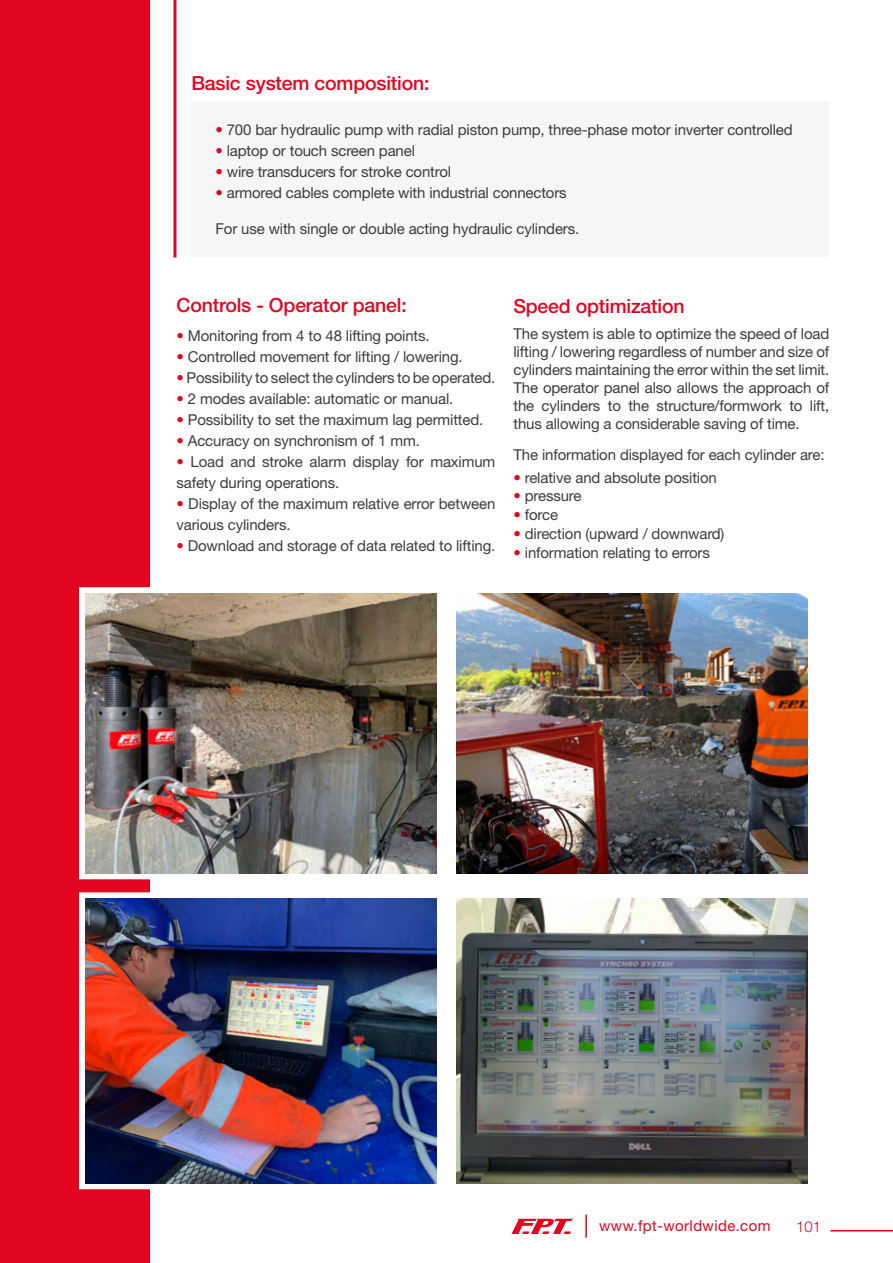
<style>
.page{position:relative;width:893px;height:1263px;background:#fff}
.page>*{position:absolute;margin:0;border:0;box-sizing:border-box;transform-origin:0 0}
.t1{font:500 19.5px "Helvetica Neue LT Std";letter-spacing:-.01em;color:#e30520}
.t2{font:15px/18px "Helvetica Neue LT Std";letter-spacing:-.01em;color:#3c3c3b}
.t3{font:15px "Helvetica Neue LT Std";letter-spacing:.025em;color:#e30520}
.t4{font:300 15px "Helvetica Neue LT Std";color:#e30520}
.s1{color:#e30520}
</style>
<div class="page">
<hr style="left:830px;top:1230px;width:63px;height:1px;background:#e30520">
<hr style="left:585px;top:1214px;width:2px;height:24px;background:#e30520">
<svg style="left:512px;top:1218px;width:61px;height:16px"></svg>
<div style="left:0;top:0;width:150px;height:1263px;background:#e30520"></div>
<div style="left:79px;top:892px;width:364px;height:297px;background:#fff"></div>
<div style="left:79px;top:587px;width:364px;height:292px;background:#fff"></div>
<div style="left:191px;top:102px;width:638px;height:155px;background:#f6f6f6"></div>
<hr style="left:173px;top:0;width:3px;height:257px;background:#e30520">
<img style="left:85px;top:593px;width:352px;height:280px">
<img style="left:456px;top:593px;width:352px;height:280px">
<img style="left:85px;top:898px;width:352px;height:285px">
<img style="left:456px;top:898px;width:352px;height:285px">
<h1 class="t1" style="left:191px;top:71px;width:240px">Basic system composition:</h1>
<p class="t2" style="left:215px;top:121px;width:579px"><span class="s1">•</span> 700 bar hydraulic pump with radial piston pump, three-phase motor inverter controlled</p>
<p class="t2" style="left:215px;top:142px;width:201px"><span class="s1">•</span> laptop or touch screen panel</p>
<p class="t2" style="left:215px;top:163px;width:237px"><span class="s1">•</span> wire transducers for stroke control</p>
<p class="t2" style="left:215px;top:184px;width:353px"><span class="s1">•</span> armored cables complete with industrial connectors</p>
<p class="t2" style="left:215px;top:220px;width:365px">For use with single or double acting hydraulic cylinders.</p>
<h1 class="t1" style="left:176px;top:293px;width:232px">Controls - Operator panel:</h1>
<p class="t2" style="left:176px;top:326px;width:255px"><span class="s1">•</span> Monitoring from 4 to 48 lifting points.</p>
<p class="t2" style="left:176px;top:347px;width:288px"><span class="s1">•</span> Controlled movement for lifting / lowering.</p>
<p class="t2" style="left:176px;top:368px;width:320px"><span class="s1">•</span> Possibility to select the cylinders to be operated.</p>
<p class="t2" style="left:176px;top:389px;width:278px"><span class="s1">•</span> 2 modes available: automatic or manual.</p>
<p class="t2" style="left:176px;top:410px;width:308px"><span class="s1">•</span> Possibility to set the maximum lag permitted.</p>
<p class="t2" style="left:176px;top:431px;width:245px"><span class="s1">•</span> Accuracy on synchronism of 1 mm.</p>
<p class="t2" style="left:176px;top:451px;width:320px;line-height:21px"><span class="s1">•</span> Load and stroke alarm display for maximum safety during operations.</p>
<p class="t2" style="left:176px;top:493px;width:320px;line-height:21px"><span class="s1">•</span> Display of the maximum relative error between various cylinders.</p>
<p class="t2" style="left:176px;top:536px;width:320px"><span class="s1">•</span> Download and storage of data related to lifting.</p>
<h1 class="t1" style="left:513px;top:295px;width:173px">Speed optimization</h1>
<p class="t2" style="left:513px;top:324px;width:317px;text-align:justify">The system is able to optimize the speed of load lifting / lowering regardless of number and size of cylinders maintaining the error within the set limit.<br>The operator panel also allows the approach of the cylinders to the structure/formwork to lift, thus allowing a considerable saving of time.</p>
<p class="t2" style="left:513px;top:446px;width:313px">The information displayed for each cylinder are:</p>
<p class="t2" style="left:513px;top:468px;width:205px"><span class="s1">•</span> relative and absolute position</p>
<p class="t2" style="left:513px;top:487px;width:70px"><span class="s1">•</span> pressure</p>
<p class="t2" style="left:513px;top:506px;width:46px"><span class="s1">•</span> force</p>
<p class="t2" style="left:513px;top:524px;width:213px"><span class="s1">•</span> direction (upward / downward)</p>
<p class="t2" style="left:513px;top:543px;width:198px"><span class="s1">•</span> information relating to errors</p>
<p class="t3" style="left:599px;top:1217px;width:173px">www.fpt-worldwide.com</p>
<p class="t4" style="left:796px;top:1217px;width:27px">101</p>
</div>
